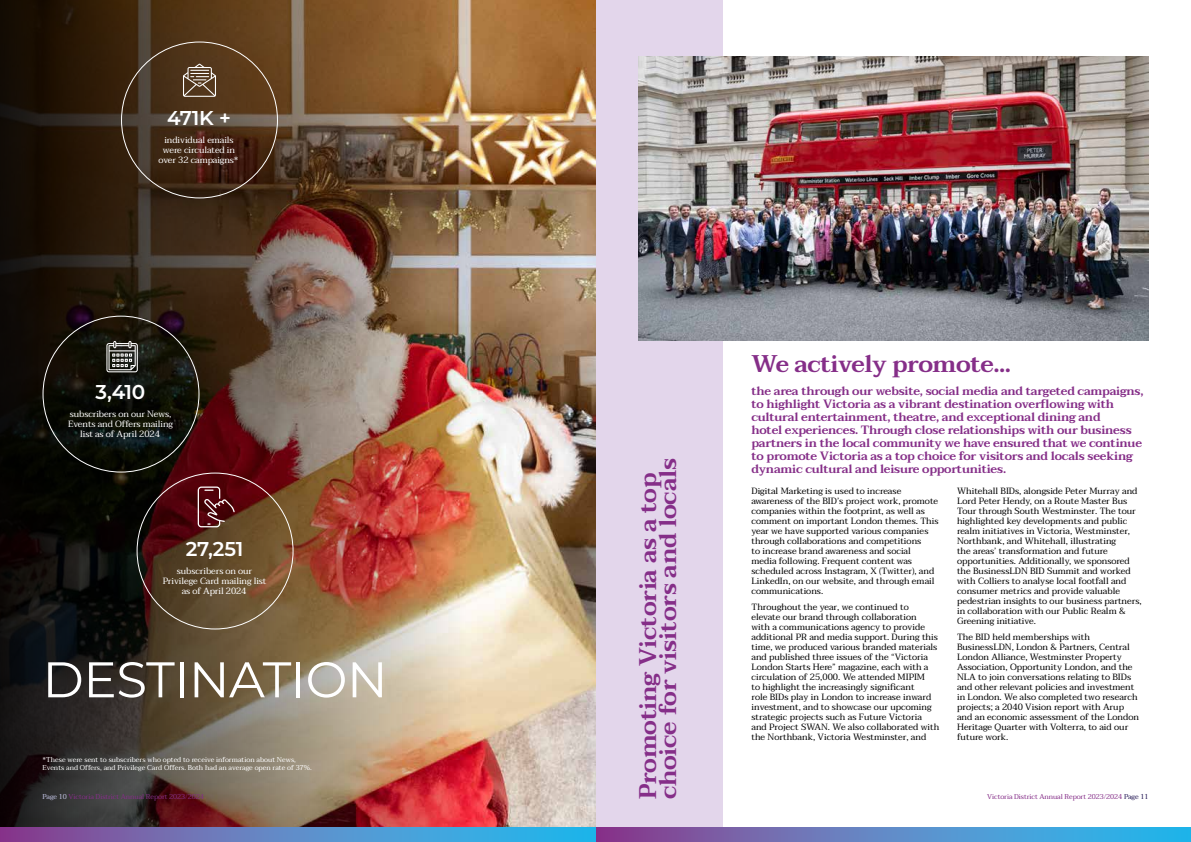
<style>
.page{position:relative;width:1191px;height:842px;background:#fff}
.page>*{position:absolute;margin:0;border:0;box-sizing:border-box;transform-origin:0 0}
.t1{font:50px "Montserrat";letter-spacing:-.01em;color:#fff}
.t2{font:600 24px/20px "Taviraj";letter-spacing:-.01em;color:#852e88}
.t3{font:600 20px "Montserrat";letter-spacing:-.01em;color:#fff}
.t4{font:600 12px/13px "Taviraj";letter-spacing:-.02em;color:#852e88}
.t5{font:9px/10px "Taviraj";color:#000}
.t6{font:9px/10px "Taviraj";letter-spacing:-.01em;color:#fff;text-align:center}
.t7{font:7px/8px "Taviraj";color:#fff}
.t8{font:7px "Taviraj";letter-spacing:-.01em;color:#852e88}
.s1{color:#c3c5e4}
.s2{color:#231754}
</style>
<div class="page">
<div style="left:595px;top:0;width:128px;height:828px;background:#e3d6eb"></div>
<img style="left:0;top:0;width:595px;height:828px">
<svg style="left:198px;top:486px;width:37px;height:41px;background:#6a2f31"></svg>
<svg style="left:106px;top:341px;width:32px;height:31px"></svg>
<svg style="left:183px;top:64px;width:33px;height:33px"></svg>
<img style="left:638px;top:57px;width:510px;height:283px">
<svg style="left:595px;top:828px;width:596px;height:14px;background:#5b83c3"></svg>
<svg style="left:0;top:828px;width:595px;height:14px;background:#5a85c4"></svg>
<h3 class="t3" style="left:167px;top:104px;width:65px">471K +</h3>
<p class="t6" style="left:158px;top:135px;width:82px">individual emails were circulated in over 32 campaigns*</p>
<h3 class="t3" style="left:96px;top:378px;width:51px">3,410</h3>
<p class="t6" style="left:68px;top:409px;width:107px">subscribers on our News,<br>Events and Offers mailing list as of April 2024</p>
<h3 class="t3" style="left:186px;top:535px;width:59px">27,251</h3>
<p class="t6" style="left:163px;top:566px;width:105px">subscribers on our<br>Privilege Card mailing list as of April 2024</p>
<h1 class="t1" style="left:43px;top:645px;width:346px">DESTINATION</h1>
<p class="t7" style="left:43px;top:756px;width:271px">*These were sent to subscribers who opted to receive information about News,<br>Events and Offers, and Privilege Card Offers. Both had an average open rate of 37%.</p>
<p class="t8" style="left:43px;top:791px;width:163px"><span class="s1">Page 10</span> Victoria District Annual Report 2023/2024</p>
<h2 class="t2" style="left:638px;top:799px;width:343px;rotate:-90deg">Promoting Victoria as a top choice for visitors and locals</h2>
<h2 class="t2" style="left:751px;top:354px;width:261px">We actively promote...</h2>
<p class="t4" style="left:751px;top:384px;width:393px">the area through our website, social media and targeted campaigns, to highlight Victoria as a vibrant destination overflowing with cultural entertainment, theatre, and exceptional dining and<br>hotel experiences. Through close relationships with our business partners in the local community we have ensured that we continue to promote Victoria as a top choice for visitors and locals seeking dynamic cultural and leisure opportunities.</p>
<p class="t5" style="left:751px;top:486px;width:189px">Digital Marketing is used to increase awareness of the BID’s project work, promote companies within the footprint, as well as comment on important London themes. This year we have supported various companies through collaborations and competitions<br>to increase brand awareness and social<br>media following. Frequent content was scheduled across Instagram, X (Twitter), and LinkedIn, on our website, and through email communications.</p>
<p class="t5" style="left:751px;top:602px;width:189px">Throughout the year, we continued to elevate our brand through collaboration<br>with a communications agency to provide additional PR and media support. During this time, we produced various branded materials and published three issues of the “Victoria London Starts Here” magazine, each with a circulation of 25,000. We attended MIPIM<br>to highlight the increasingly significant<br>role BIDs play in London to increase inward investment, and to showcase our upcoming strategic projects such as Future Victoria and Project SWAN. We also collaborated with the Northbank, Victoria Westminster, and</p>
<p class="t5" style="left:957px;top:486px;width:186px">Whitehall BIDs, alongside Peter Murray and Lord Peter Hendy, on a Route Master Bus Tour through South Westminster. The tour highlighted key developments and public realm initiatives in Victoria, Westminster, Northbank, and Whitehall, illustrating<br>the areas’ transformation and future opportunities. Additionally, we sponsored the BusinessLDN BID Summit and worked with Colliers to analyse local footfall and consumer metrics and provide valuable pedestrian insights to our business partners, in collaboration with our Public Realm &amp; Greening initiative.</p>
<p class="t5" style="left:957px;top:632px;width:184px">The BID held memberships with BusinessLDN, London &amp; Partners, Central London Alliance, Westminster Property Association, Opportunity London, and the NLA to join conversations relating to BIDs and other relevant policies and investment in London. We also completed two research projects; a 2040 Vision report with Arup and an economic assessment of the London Heritage Quarter with Volterra, to aid our future work.</p>
<p class="t8" style="left:987px;top:791px;width:163px">Victoria District Annual Report 2023/2024 <span class="s2">Page 11</span></p>
</div>
